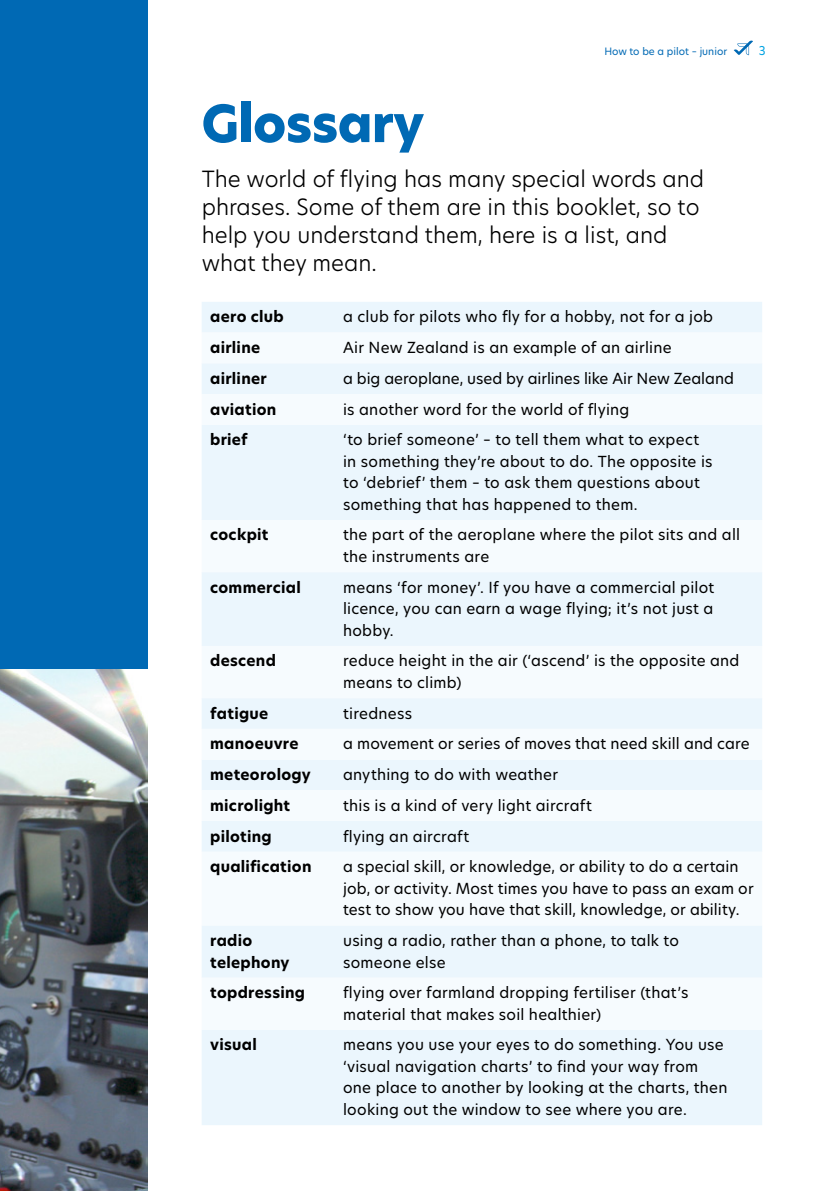
<style>
.page{position:relative;width:840px;height:1191px;background:#fff}
.page>*{position:absolute;margin:0;border:0;box-sizing:border-box;transform-origin:0 0}
.H1_-_Blue{font:800 50px "New Hero";letter-spacing:-.01em;color:#0069b4}
.Intro_Black__span_co{font:300 22px/28px "New Hero";color:#000}
.Body{font:15px/21.6px "New Hero";letter-spacing:.015em;color:#000}
.Body-2{font:700 15px/21.6px "New Hero";letter-spacing:.02em;color:#000}
.Body-3{font:15px "New Hero";letter-spacing:-.005em;color:#000}
.t1{font:12px "New Hero";color:#00a3e2}
.t2{font:10px "New Hero";color:#0069b4}
</style>
<div class="page">
<div style="left:0;top:0;width:147px;height:669px;background:#0069b4"></div>
<img style="left:0;top:669px;width:147px;height:522px">
<div style="left:202px;top:302px;width:559px;height:823px;background:#ebf6fd"></div>
<svg style="left:202px;top:332px;width:559px;height:698px;fill:#f6fbfe"></svg>
<svg style="left:733px;top:40px;width:19px;height:15px"></svg>
<p class="t2" style="left:604px;top:44px;width:124px">How to be a pilot – junior</p>
<p class="t1" style="left:758px;top:42px;width:8px">3</p>
<p class="H1_-_Blue" style="left:201px;top:90px;width:224px">Glossary</p>
<p class="Intro_Black__span_co" style="left:201px;top:164px;width:504px">The world of flying has many special words and phrases. Some of them are in this booklet, so to help you understand them, here is a list, and what they mean.</p>
<p class="Body-2" style="left:210px;top:306px;width:75px">aero club</p>
<p class="Body" style="left:343px;top:306px;width:371px">a club for pilots who fly for a hobby, not for a job</p>
<p class="Body-2" style="left:210px;top:337px;width:52px">airline</p>
<p class="Body" style="left:343px;top:336px;width:330px">Air New Zealand is an example of an airline</p>
<p class="Body-2" style="left:210px;top:367px;width:58px">airliner</p>
<p class="Body-3" style="left:343px;top:368px;width:392px">a big aeroplane, used by airlines like Air New Zealand</p>
<p class="Body-2" style="left:210px;top:398px;width:68px">aviation</p>
<p class="Body" style="left:343px;top:398px;width:288px">is another word for the world of flying</p>
<p class="Body-2" style="left:210px;top:429px;width:39px">brief</p>
<p class="Body" style="left:343px;top:429px;width:371px">‘to brief someone’ – to tell them what to expect in something they’re about to do. The opposite is to ‘debrief’ them – to ask them questions about something that has happened to them.</p>
<p class="Body-2" style="left:210px;top:524px;width:60px">cockpit</p>
<p class="Body" style="left:343px;top:524px;width:398px">the part of the aeroplane where the pilot sits and all the instruments are</p>
<p class="Body-2" style="left:210px;top:576px;width:92px">commercial</p>
<p class="Body" style="left:343px;top:576px;width:372px;text-align:justify">means ‘for money’. If you have a commercial pilot licence, you can earn a wage flying; it’s not just a hobby.</p>
<p class="Body-2" style="left:210px;top:650px;width:67px">descend</p>
<p class="Body" style="left:343px;top:650px;width:397px">reduce height in the air (‘ascend’ is the opposite and means to climb)</p>
<p class="Body-2" style="left:210px;top:702px;width:60px">fatigue</p>
<p class="Body" style="left:343px;top:702px;width:70px">tiredness</p>
<p class="Body-2" style="left:210px;top:733px;width:90px">manoeuvre</p>
<p class="Body" style="left:343px;top:733px;width:408px">a movement or series of moves that need skill and care</p>
<p class="Body-2" style="left:210px;top:764px;width:102px">meteorology</p>
<p class="Body" style="left:343px;top:763px;width:216px">anything to do with weather</p>
<p class="Body-2" style="left:210px;top:794px;width:81px">microlight</p>
<p class="Body" style="left:343px;top:794px;width:250px">this is a kind of very light aircraft</p>
<p class="Body-2" style="left:210px;top:825px;width:63px">piloting</p>
<p class="Body" style="left:343px;top:825px;width:128px">flying an aircraft</p>
<p class="Body-2" style="left:210px;top:856px;width:103px">qualification</p>
<p class="Body" style="left:343px;top:855px;width:412px">a special skill, or knowledge, or ability to do a certain job, or activity. Most times you have to pass an exam or test to show you have that skill, knowledge, or ability.</p>
<p class="Body-2" style="left:210px;top:929px;width:81px">radio telephony</p>
<p class="Body" style="left:343px;top:929px;width:337px">using a radio, rather than a phone, to talk to someone else</p>
<p class="Body-2" style="left:210px;top:982px;width:96px">topdressing</p>
<p class="Body" style="left:343px;top:981px;width:346px">flying over farmland dropping fertiliser (that’s material that makes soil healthier)</p>
<p class="Body-2" style="left:210px;top:1034px;width:48px">visual</p>
<p class="Body" style="left:343px;top:1034px;width:386px">means you use your eyes to do something. You use ‘visual navigation charts’ to find your way from one place to another by looking at the charts, then looking out the window to see where you are.</p>
</div>
